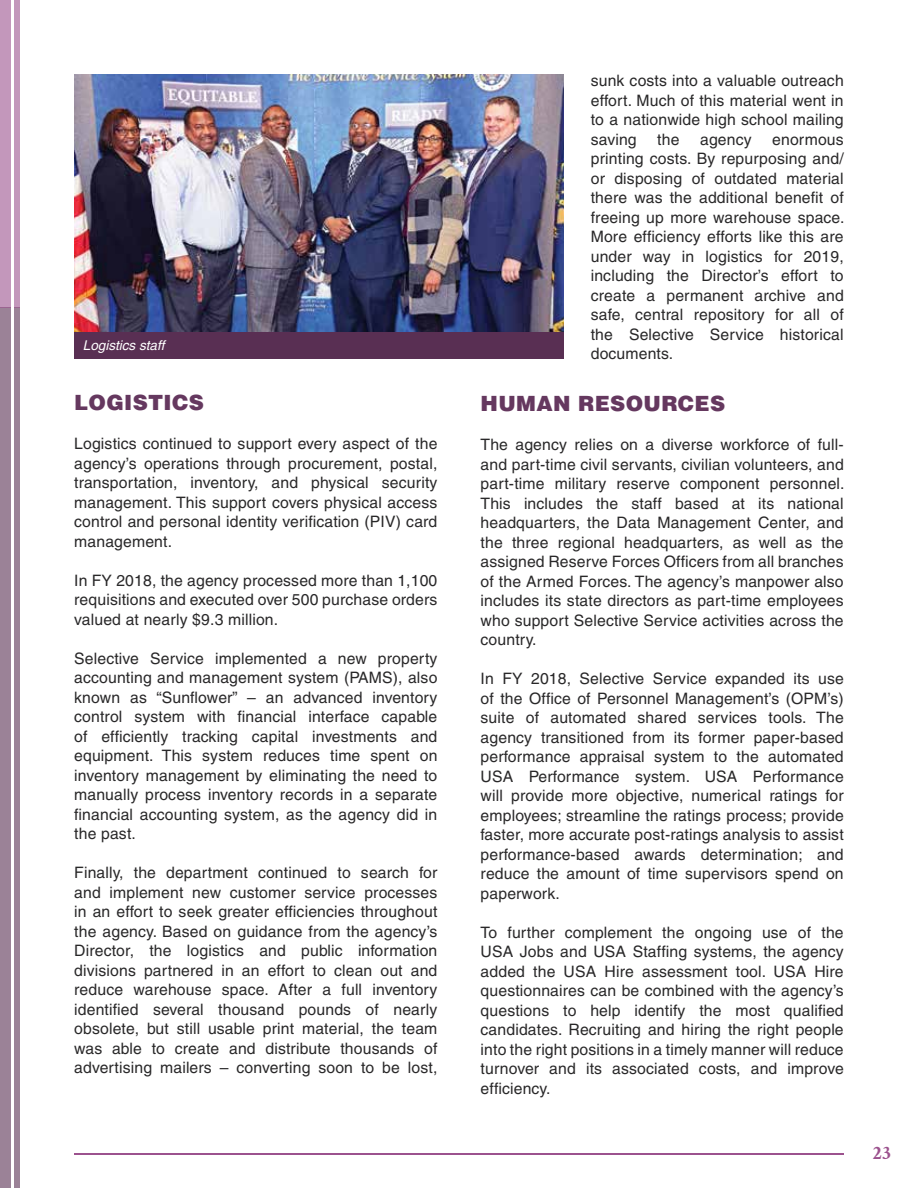
<style>
.page{position:relative;width:918px;height:1188px;background:#fff}
.page>*{position:absolute;margin:0;border:0;box-sizing:border-box;transform-origin:0 0}
.t1{font:900 21px "Helvetica";color:#65385f}
.t2{font:700 19.5px "Crimson Text";color:#9c528e}
.t3{font:15.75px/19.5px "Helvetica";letter-spacing:.01em;color:#292829;text-align:justify}
.t4{font:italic 13.5px "Helvetica";color:#fff}
</style>
<div class="page">
<hr style="left:74px;top:1153px;width:770px;height:2px;background:#9c528e">
<div style="left:15px;top:307px;width:5px;height:881px;background:#9b8297"></div>
<div style="left:15px;top:0;width:5px;height:307px;background:#c397bb"></div>
<div style="left:0;top:307px;width:11px;height:881px;background:#9b8297"></div>
<div style="left:0;top:0;width:11px;height:307px;background:#c397bb"></div>
<img style="left:74px;top:74px;width:490px;height:258px">
<div style="left:74px;top:332px;width:490px;height:27px;background:#592f53"></div>
<p class="t4" style="left:83px;top:337px;width:83px">Logistics staff</p>
<h1 class="t1" style="left:74px;top:389px;width:15px">LOGI</h1>
<h1 class="t1" style="left:133px;top:389px;width:30px">STIC</h1>
<h1 class="t1" style="left:189px;top:389px;width:17px">S</h1>
<p class="t3" style="left:74px;top:434px;width:365px">Logistics continued to support every aspect of the agency’s operations through procurement, postal, transportation, inventory, and physical security management. This support covers physical access control and personal identity verification (PIV) card management.</p>
<p class="t3" style="left:74px;top:570px;width:365px">In FY 2018, the agency processed more than 1,100 requisitions and executed over 500 purchase orders valued at nearly $9.3 million.</p>
<p class="t3" style="left:74px;top:648px;width:365px">Selective Service implemented a new property accounting and management system (PAMS), also known as “Sunflower” – an advanced inventory control system with financial interface capable of efficiently tracking capital investments and equipment. This system reduces time spent on inventory management by eliminating the need to manually process inventory records in a separate financial accounting system, as the agency did in the past.</p>
<p class="t3" style="left:74px;top:863px;width:365px">Finally, the department continued to search for and implement new customer service processes in an effort to seek greater efficiencies throughout the agency. Based on guidance from the agency’s Director, the logistics and public information divisions partnered in an effort to clean out and reduce warehouse space. After a full inventory identified several thousand pounds of nearly obsolete, but still usable print material, the team was able to create and distribute thousands of advertising mailers – converting soon to be lost,</p>
<p class="t3" style="left:591px;top:71px;width:255px">sunk costs into a valuable outreach effort. Much of this material went in to a nationwide high school mailing saving</p>
<p class="t3" style="left:657px;top:130px;width:24px">the</p>
<p class="t3" style="left:700px;top:130px;width:53px">agency</p>
<p class="t3" style="left:591px;top:130px;width:255px;text-indent:181px">enormous printing costs. By repurposing and/ or disposing of outdated material there was the additional benefit of freeing up more warehouse space.<br>More efficiency efforts like this are under way in logistics for 2019, including the Director’s effort to create a permanent archive and safe, central repository for all of the Selective Service historical documents.</p>
<h1 class="t1" style="left:481px;top:390px;width:163px">HUMAN RESOURCE</h1>
<h1 class="t1" style="left:710px;top:390px;width:17px">S</h1>
<p class="t3" style="left:481px;top:435px;width:366px">The agency relies on a diverse workforce of full&shy;and part-time civil servants, civilian volunteers, and part-time military reserve component personnel.<br>This includes the staff based at its national headquarters, the Data Management Center, and the three regional headquarters, as well as the assigned Reserve Forces Officers from all branches of the Armed Forces. The agency’s manpower also includes its state directors as part-time employees who support Selective Service activities across the country.</p>
<p class="t3" style="left:481px;top:669px;width:365px">In FY 2018, Selective Service expanded its use of the Office of Personnel Management’s (OPM’s) suite of automated shared services tools. The agency transitioned from its former paper-based performance appraisal system to the automated USA Performance system. USA Performance will provide more objective, numerical ratings for employees; streamline the ratings process; provide faster, more accurate post-ratings analysis to assist performance-based awards determination; and reduce the amount of time supervisors spend on paperwork.</p>
<p class="t3" style="left:481px;top:922px;width:365px">To further complement the ongoing use of the USA Jobs and USA Staffing systems, the agency added the USA Hire assessment tool. USA Hire questionnaires can be combined with the agency’s questions to help identify the most qualified candidates. Recruiting and hiring the right people into the right positions in a timely manner will reduce turnover and its associated costs, and improve efficiency.</p>
<p class="t2" style="left:873px;top:1141px;width:20px">23</p>
</div>
